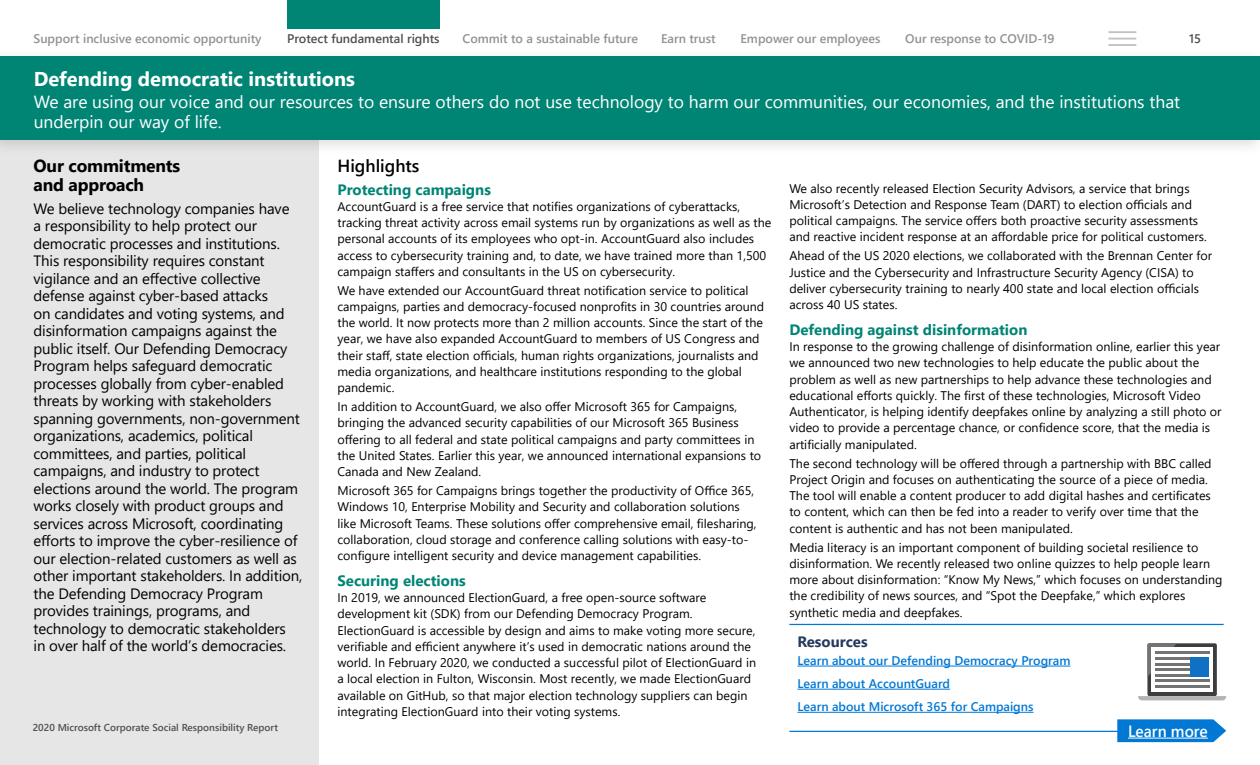
<style>
.page{position:relative;width:1260px;height:765px;background:#fff}
.page>*{position:absolute;margin:0;border:0;box-sizing:border-box;transform-origin:0 0}
.t1{font:700 20px "Segoe UI";color:#fff}
.Section_Header_Body{font:17.5px/20px "Segoe UI";color:#fff}
.Subheader{font:700 17.5px/18.8px "Segoe UI";letter-spacing:-.01em;color:#000}
.t2{font:600 17.5px "Segoe UI";color:#000}
.Subheader-2{font:600 16.25px "Segoe UI";color:#fff;scale:.95 1}
.Section_Header_Body-2{font:15px/17.5px "Segoe UI";letter-spacing:-.01em;color:#000}
.Subheader-3{font:700 15px "Segoe UI";color:#008575}
.Subheader-4{font:700 15px "Segoe UI";color:#243a5e}
.t3{font:12.5px/16.2px "Segoe UI";color:#000}
.t4{font:600 12.5px "Segoe UI";color:#949191}
.t5{font:600 12.5px "Segoe UI";color:#0078d6}
.t6{font:600 12.5px "Segoe UI";color:#505050}
.Page_Number{font:600 10px "Segoe UI";color:#505050}
</style>
<div class="page">
<hr style="left:1108px;top:31px;width:28px;height:2px;background:#c2c2c2">
<hr style="left:1108px;top:38px;width:28px;height:2px;background:#c2c2c2">
<hr style="left:1108px;top:44px;width:28px;height:2px;background:#c2c2c2">
<div style="left:0;top:108px;width:319px;height:657px;background:#e6e6e6"></div>
<div style="left:0;top:48px;width:1260px;height:108px;background:#292929;opacity:.16"></div>
<div style="left:0;top:56px;width:1260px;height:84px;background:#008575"></div>
<hr style="left:797px;top:666px;width:273px;height:1px;background:#0078d6">
<hr style="left:797px;top:689px;width:153px;height:1px;background:#0078d6">
<hr style="left:797px;top:712px;width:237px;height:1px;background:#0078d6">
<div style="left:1147px;top:643px;width:70px;height:53px;background:#3d3d3d;border-radius:2px"></div>
<svg style="left:1138px;top:696px;width:88px;height:4px"></svg>
<div style="left:1151px;top:648px;width:62px;height:44px;background:#fff"></div>
<svg style="left:1147px;top:643px;width:30px;height:34px"></svg>
<hr style="left:1155px;top:668px;width:34px;height:3px;background:#737373">
<hr style="left:1155px;top:674px;width:34px;height:3px;background:#737373">
<hr style="left:1155px;top:680px;width:54px;height:2px;background:#737373">
<hr style="left:1155px;top:652px;width:54px;height:2px;background:#737373">
<hr style="left:1155px;top:657px;width:34px;height:3px;background:#737373">
<hr style="left:1155px;top:663px;width:34px;height:2px;background:#737373">
<hr style="left:1155px;top:685px;width:54px;height:3px;background:#737373">
<div style="left:1190px;top:657px;width:19px;height:20px;background:#0f70c4"></div>
<hr style="left:789px;top:624px;width:435px;height:1px;background:#0078d4">
<hr style="left:789px;top:731px;width:435px;height:1px;background:#0078d4">
<svg style="left:1117px;top:719px;width:109px;height:23px;background:#1784d7"></svg>
<hr style="left:1128px;top:738px;width:80px;height:1px;background:#fff">
<div style="left:287px;top:0;width:153px;height:29px;background:#008575"></div>
<p class="t4" style="left:34px;top:27px;width:230px">Support inclusive economic opportunity</p>
<p class="t6" style="left:287px;top:27px;width:154px">Protect fundamental rights</p>
<p class="t4" style="left:463px;top:27px;width:177px">Commit to a sustainable future</p>
<p class="t4" style="left:661px;top:27px;width:56px">Earn trust</p>
<p class="t4" style="left:740px;top:27px;width:142px">Empower our employees</p>
<p class="t4" style="left:905px;top:27px;width:151px">Our response to COVID-19</p>
<p class="t6" style="left:1189px;top:27px;width:13px">15</p>
<p class="t1" style="left:34px;top:60px;width:323px">Defending democratic institutions</p>
<p class="Section_Header_Body" style="left:34px;top:91px;width:1148px">We are using our voice and our resources to ensure others do not use technology to harm our communities, our economies, and the institutions that underpin our way of life.</p>
<p class="Subheader" style="left:34px;top:155px;width:148px">Our commitments and approach</p>
<p class="Section_Header_Body-2" style="left:34px;top:198px;width:270px">We believe technology companies have<br>a responsibility to help protect our democratic processes and institutions.<br>This responsibility requires constant vigilance and an effective collective defense against cyber-based attacks<br>on candidates and voting systems, and disinformation campaigns against the public itself. Our Defending Democracy Program helps safeguard democratic processes globally from cyber-enabled threats by working with stakeholders spanning governments, non-government organizations, academics, political committees, and parties, political campaigns, and industry to protect elections around the world. The program works closely with product groups and services across Microsoft, coordinating efforts to improve the cyber-resilience of our election-related customers as well as other important stakeholders. In addition, the Defending Democracy Program provides trainings, programs, and technology to democratic stakeholders<br>in over half of the world’s democracies.</p>
<p class="t2" style="left:338px;top:149px;width:83px">Highlights</p>
<p class="Subheader-3" style="left:338px;top:175px;width:155px">Protecting campaigns</p>
<p class="t3" style="left:338px;top:197px;width:435px">AccountGuard is a free service that notifies organizations of cyberattacks, tracking threat activity across email systems run by organizations as well as the personal accounts of its employees who opt-in. AccountGuard also includes access to cybersecurity training and, to date, we have trained more than 1,500 campaign staffers and consultants in the US on cybersecurity.</p>
<p class="t3" style="left:338px;top:281px;width:428px">We have extended our AccountGuard threat notification service to political campaigns, parties and democracy-focused nonprofits in 30 countries around the world. It now protects more than 2 million accounts. Since the start of the year, we have also expanded AccountGuard to members of US Congress and their staff, state election officials, human rights organizations, journalists and media organizations, and healthcare institutions responding to the global pandemic.</p>
<p class="t3" style="left:338px;top:398px;width:425px">In addition to AccountGuard, we also offer Microsoft 365 for Campaigns, bringing the advanced security capabilities of our Microsoft 365 Business offering to all federal and state political campaigns and party committees in the United States. Earlier this year, we announced international expansions to Canada and New Zealand.</p>
<p class="t3" style="left:338px;top:481px;width:421px">Microsoft 365 for Campaigns brings together the productivity of Office 365, Windows 10, Enterprise Mobility and Security and collaboration solutions like Microsoft Teams. These solutions offer comprehensive email, filesharing, collaboration, cloud storage and conference calling solutions with easy-to&shy;configure intelligent security and device management capabilities.</p>
<p class="Subheader-3" style="left:338px;top:566px;width:130px">Securing elections</p>
<p class="t3" style="left:338px;top:589px;width:420px">In 2019, we announced ElectionGuard, a free open-source software development kit (SDK) from our Defending Democracy Program.<br>ElectionGuard is accessible by design and aims to make voting more secure, verifiable and efficient anywhere it’s used in democratic nations around the world. In February 2020, we conducted a successful pilot of ElectionGuard in a local election in Fulton, Wisconsin. Most recently, we made ElectionGuard available on GitHub, so that major election technology suppliers can begin integrating ElectionGuard into their voting systems.</p>
<p class="t3" style="left:789px;top:179px;width:419px">We also recently released Election Security Advisors, a service that brings Microsoft’s Detection and Response Team (DART) to election officials and political campaigns. The service offers both proactive security assessments and reactive incident response at an affordable price for political customers.</p>
<p class="t3" style="left:789px;top:247px;width:424px">Ahead of the US 2020 elections, we collaborated with the Brennan Center for Justice and the Cybersecurity and Infrastructure Security Agency (CISA) to deliver cybersecurity training to nearly 400 state and local election officials across 40 US states.</p>
<p class="Subheader-3" style="left:789px;top:316px;width:240px">Defending against disinformation</p>
<p class="t3" style="left:789px;top:338px;width:434px">In response to the growing challenge of disinformation online, earlier this year we announced two new technologies to help educate the public about the problem as well as new partnerships to help advance these technologies and educational efforts quickly. The first of these technologies, Microsoft Video Authenticator, is helping identify deepfakes online by analyzing a still photo or video to provide a percentage chance, or confidence score, that the media is artificially manipulated.</p>
<p class="t3" style="left:789px;top:454px;width:424px">The second technology will be offered through a partnership with BBC called Project Origin and focuses on authenticating the source of a piece of media.<br>The tool will enable a content producer to add digital hashes and certificates to content, which can then be fed into a reader to verify over time that the content is authentic and has not been manipulated.</p>
<p class="t3" style="left:789px;top:538px;width:435px">Media literacy is an important component of building societal resilience to disinformation. We recently released two online quizzes to help people learn more about disinformation: “Know My News,” which focuses on understanding the credibility of news sources, and “Spot the Deepfake,” which explores synthetic media and deepfakes.</p>
<p class="Subheader-4" style="left:797px;top:628px;width:72px">Resources</p>
<p class="t5" style="left:797px;top:649px;width:275px">Learn about our Defending Democracy Program</p>
<p class="t5" style="left:797px;top:672px;width:154px">Learn about AccountGuard</p>
<p class="t5" style="left:797px;top:695px;width:238px">Learn about Microsoft 365 for Campaigns</p>
<p class="Subheader-2" style="left:1128px;top:716px;width:86px">Learn more</p>
<p class="Page_Number" style="left:33px;top:718px;width:247px">2020 Microsoft Corporate Social Responsibility Report</p>
</div>
